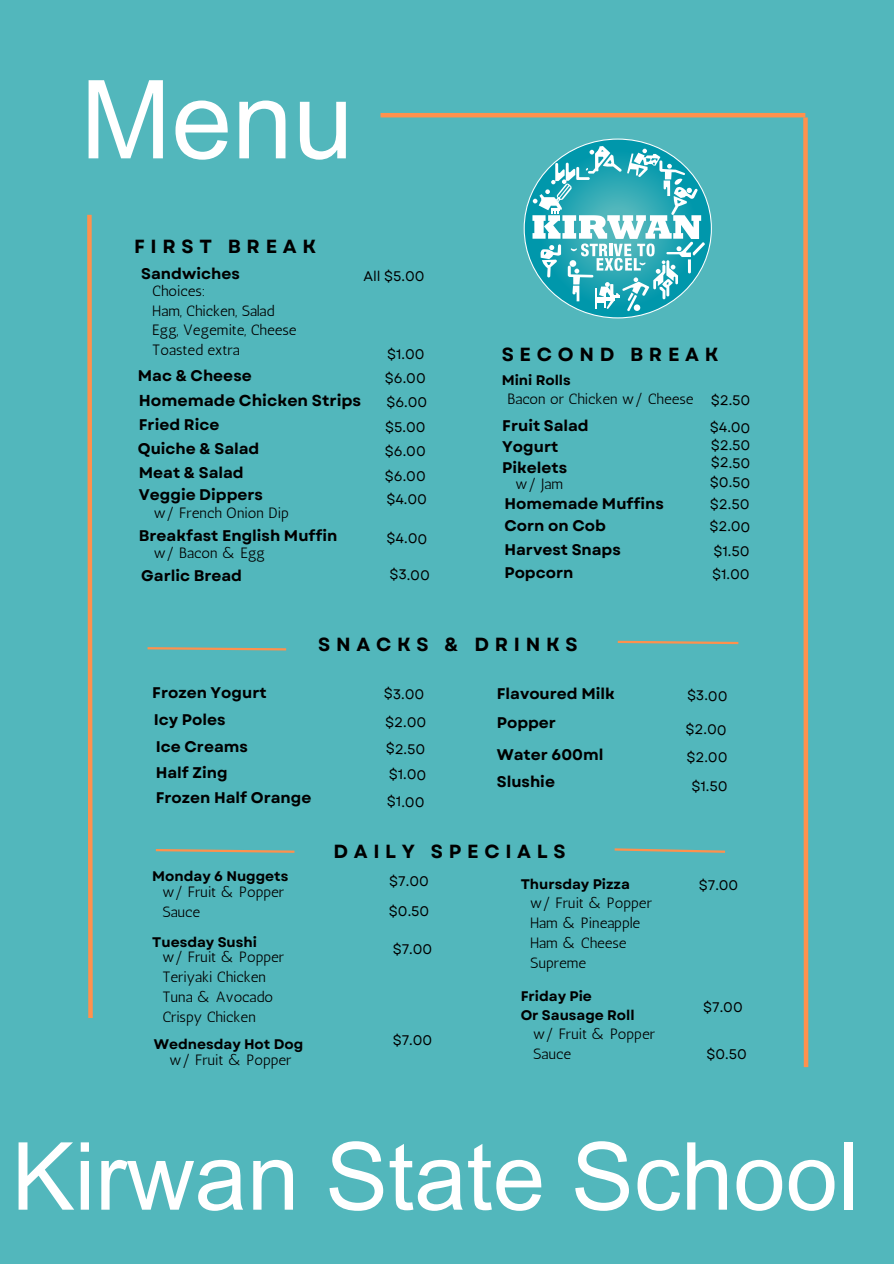
<style>
.page{position:relative;width:894px;height:1264px;background:#fff}
.page>*{position:absolute;margin:0;border:0;box-sizing:border-box;transform-origin:0 0}
.t1{font:109.05px "Arial Unicode MS";color:#fff}
.t2{font:94.05px "Arial Unicode MS";color:#fff}
.t3{font:700 19.05px "Garet";letter-spacing:.3em;color:#000}
.t4{font:700 15.75px "Garet";color:#000}
.t5{font:700 15.45px "Garet";color:#000}
.t6{font:15px "Antic";color:#000}
.t7{font:13.95px "Garet";color:#000}
.t8{font:700 13.95px "Garet";color:#000}
</style>
<div class="page">
<div style="left:0;top:0;width:893px;height:1263px;background:#52b7bc"></div>
<hr style="left:380px;top:113px;width:425px;height:4px;background:#ff914d">
<svg style="left:87px;top:214px;width:6px;height:804px;background:#d39a68"></svg>
<svg style="left:147px;top:647px;width:140px;height:4px"></svg>
<svg style="left:617px;top:640px;width:122px;height:5px"></svg>
<svg style="left:155px;top:849px;width:140px;height:4px"></svg>
<svg style="left:800px;top:113px;width:9px;height:955px"></svg>
<svg style="left:614px;top:848px;width:112px;height:5px"></svg>
<svg style="left:523px;top:138px;width:189px;height:181px"></svg>
<p class="t1" style="left:80px;top:42px;width:274px">Menu</p>
<p class="t3" style="left:134px;top:232px;width:184px">FIRST BREAK</p>
<p class="t5" style="left:141px;top:262px;width:100px">Sandwiches</p>
<p class="t6" style="left:152px;top:281px;width:55px">Choices:</p>
<p class="t6" style="left:152px;top:301px;width:124px">Ham, Chicken, Salad</p>
<p class="t6" style="left:152px;top:321px;width:146px">Egg, Vegemite, Cheese</p>
<p class="t6" style="left:152px;top:341px;width:89px">Toasted extra</p>
<p class="t7" style="left:387px;top:344px;width:39px">$1.00</p>
<p class="t7" style="left:386px;top:392px;width:42px">$6.00</p>
<p class="t7" style="left:363px;top:266px;width:62px">All $5.00</p>
<p class="t5" style="left:138px;top:364px;width:115px">Mac &amp; Cheese</p>
<p class="t7" style="left:385px;top:368px;width:42px">$6.00</p>
<p class="t4" style="left:139px;top:389px;width:224px">Homemade Chicken Strips</p>
<p class="t5" style="left:139px;top:413px;width:82px">Fried Rice</p>
<p class="t7" style="left:385px;top:417px;width:42px">$5.00</p>
<p class="t5" style="left:138px;top:437px;width:123px">Quiche &amp; Salad</p>
<p class="t5" style="left:139px;top:461px;width:106px">Meat &amp; Salad</p>
<p class="t7" style="left:385px;top:441px;width:42px">$6.00</p>
<p class="t7" style="left:385px;top:466px;width:42px">$6.00</p>
<p class="t5" style="left:139px;top:484px;width:126px">Veggie Dippers</p>
<p class="t6" style="left:154px;top:504px;width:136px">w/ French Onion Dip</p>
<p class="t7" style="left:386px;top:489px;width:42px;rotate:1deg">$4.00</p>
<p class="t5" style="left:139px;top:524px;width:200px">Breakfast English Muffin</p>
<p class="t7" style="left:387px;top:528px;width:42px;rotate:1deg">$4.00</p>
<p class="t6" style="left:154px;top:544px;width:113px">w/ Bacon &amp; Egg</p>
<p class="t5" style="left:141px;top:565px;width:102px">Garlic Bread</p>
<p class="t7" style="left:389px;top:564px;width:42px;rotate:1deg">$3.00</p>
<p class="t3" style="left:501px;top:340px;width:218px">SECOND BREAK</p>
<p class="t8" style="left:501px;top:370px;width:71px">Mini Rolls</p>
<p class="t6" style="left:507px;top:390px;width:187px">Bacon or Chicken w/ Cheese</p>
<p class="t7" style="left:710px;top:389px;width:41px;rotate:1deg">$2.50</p>
<p class="t5" style="left:502px;top:414px;width:88px">Fruit Salad</p>
<p class="t7" style="left:710px;top:417px;width:42px;rotate:1deg">$4.00</p>
<p class="t5" style="left:502px;top:435px;width:57px">Yogurt</p>
<p class="t5" style="left:502px;top:456px;width:66px">Pikelets</p>
<p class="t7" style="left:710px;top:434px;width:41px;rotate:1deg">$2.50</p>
<p class="t7" style="left:710px;top:452px;width:41px;rotate:1deg">$2.50</p>
<p class="t6" style="left:515px;top:475px;width:49px">w/ Jam</p>
<p class="t7" style="left:710px;top:472px;width:42px;rotate:1deg">$0.50</p>
<p class="t7" style="left:709px;top:516px;width:42px;rotate:1deg">$2.00</p>
<p class="t5" style="left:504px;top:492px;width:161px">Homemade Muffins</p>
<p class="t7" style="left:710px;top:494px;width:41px;rotate:1deg">$2.50</p>
<p class="t5" style="left:504px;top:538px;width:118px">Harvest Snaps</p>
<p class="t5" style="left:504px;top:561px;width:70px">Popcorn</p>
<p class="t5" style="left:504px;top:514px;width:103px">Corn on Cob</p>
<p class="t7" style="left:713px;top:541px;width:38px;rotate:1deg">$1.50</p>
<p class="t7" style="left:712px;top:564px;width:39px;rotate:1deg">$1.00</p>
<p class="t3" style="left:318px;top:630px;width:261px">SNACKS &amp; DRINKS</p>
<p class="t5" style="left:152px;top:681px;width:116px">Frozen Yogurt</p>
<p class="t7" style="left:384px;top:683px;width:42px;rotate:1deg">$3.00</p>
<p class="t5" style="left:496px;top:682px;width:120px">Flavoured Milk</p>
<p class="t5" style="left:154px;top:708px;width:73px">Icy Poles</p>
<p class="t7" style="left:385px;top:711px;width:42px;rotate:1deg">$2.00</p>
<p class="t5" style="left:496px;top:711px;width:61px">Popper</p>
<p class="t5" style="left:156px;top:735px;width:94px">Ice Creams</p>
<p class="t5" style="left:156px;top:761px;width:73px">Half Zing</p>
<p class="t5" style="left:156px;top:787px;width:157px">Frozen Half Orange</p>
<p class="t7" style="left:386px;top:738px;width:41px;rotate:1deg">$2.50</p>
<p class="t7" style="left:389px;top:764px;width:39px;rotate:1deg">$1.00</p>
<p class="t7" style="left:387px;top:791px;width:39px;rotate:1deg">$1.00</p>
<p class="t5" style="left:496px;top:743px;width:108px">Water 600ml</p>
<p class="t5" style="left:496px;top:770px;width:60px">Slushie</p>
<p class="t3" style="left:333px;top:837px;width:234px">DAILY SPECIALS</p>
<p class="t7" style="left:687px;top:685px;width:42px;rotate:1deg">$3.00</p>
<p class="t7" style="left:685px;top:719px;width:42px;rotate:1deg">$2.00</p>
<p class="t7" style="left:686px;top:746px;width:42px;rotate:1deg">$2.00</p>
<p class="t7" style="left:691px;top:775px;width:38px;rotate:1deg">$1.50</p>
<p class="t8" style="left:152px;top:865px;width:138px">Monday 6 Nuggets</p>
<p class="t7" style="left:389px;top:871px;width:41px">$7.00</p>
<p class="t8" style="left:520px;top:873px;width:111px">Thursday Pizza</p>
<p class="t7" style="left:698px;top:875px;width:41px">$7.00</p>
<p class="t6" style="left:162px;top:883px;width:123px">w/ Fruit &amp; Popper</p>
<p class="t6" style="left:162px;top:903px;width:39px">Sauce</p>
<p class="t7" style="left:389px;top:901px;width:42px">$0.50</p>
<p class="t6" style="left:530px;top:894px;width:123px">w/ Fruit &amp; Popper</p>
<p class="t6" style="left:530px;top:914px;width:112px">Ham &amp; Pineapple</p>
<p class="t6" style="left:530px;top:934px;width:98px">Ham &amp; Cheese</p>
<p class="t6" style="left:530px;top:954px;width:58px">Supreme</p>
<p class="t8" style="left:152px;top:931px;width:106px">Tuesday Sushi</p>
<p class="t7" style="left:392px;top:938px;width:41px">$7.00</p>
<p class="t6" style="left:162px;top:948px;width:123px">w/ Fruit &amp; Popper</p>
<p class="t6" style="left:162px;top:968px;width:105px">Teriyaki Chicken</p>
<p class="t6" style="left:162px;top:987px;width:112px">Tuna &amp; Avocado</p>
<p class="t6" style="left:162px;top:1007px;width:95px">Crispy Chicken</p>
<p class="t8" style="left:520px;top:985px;width:73px">Friday Pie</p>
<p class="t8" style="left:520px;top:1004px;width:115px">Or Sausage Roll</p>
<p class="t7" style="left:703px;top:996px;width:41px">$7.00</p>
<p class="t6" style="left:533px;top:1024px;width:123px">w/ Fruit &amp; Popper</p>
<p class="t6" style="left:533px;top:1044px;width:39px">Sauce</p>
<p class="t7" style="left:392px;top:1030px;width:41px">$7.00</p>
<p class="t8" style="left:154px;top:1033px;width:151px">Wednesday Hot Dog</p>
<p class="t6" style="left:169px;top:1050px;width:123px">w/ Fruit &amp; Popper</p>
<p class="t7" style="left:706px;top:1044px;width:42px">$0.50</p>
<p class="t2" style="left:12px;top:1109px;width:848px">Kirwan State School</p>
</div>
